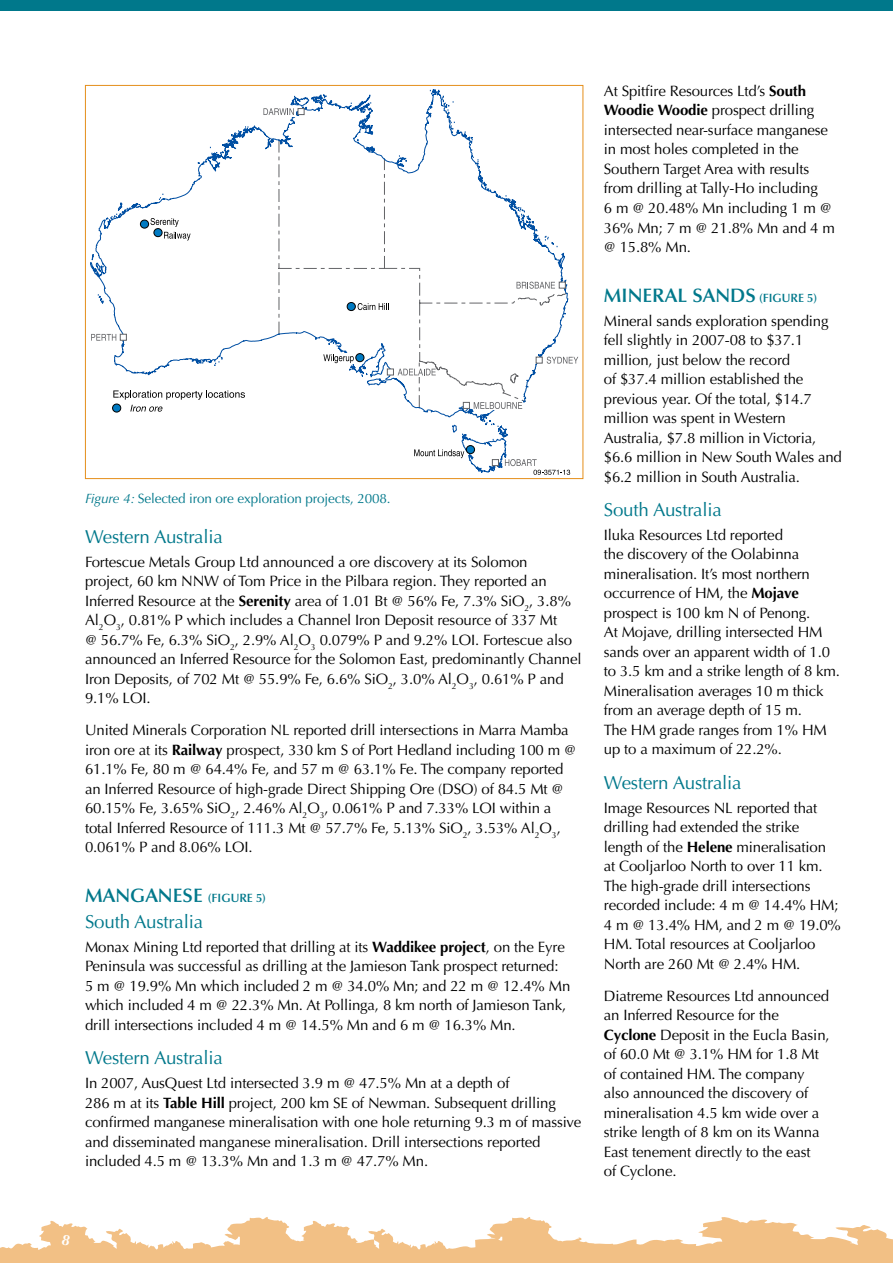
<style>
.page{position:relative;width:893px;height:1263px;background:#fff}
.page>*{position:absolute;margin:0;border:0;box-sizing:border-box;transform-origin:0 0}
.t1{font:600 19.5px "Optima";color:#00788b}
.t2{font:18.75px "Optima";letter-spacing:-.01em;color:#00788b}
.t3{font:15px/19.5px "Optima";letter-spacing:-.01em;color:#000}
.t4{font:italic 700 15px "Optima";color:#fff}
.t5{font:13.5px "Optima";letter-spacing:-.01em;color:#00788b}
.t6{font:600 12px "Optima";color:#00788b}
.s1{font-style:italic}
.s2{font-weight:700}
</style>
<div class="page">
<div style="left:0;top:0;width:893px;height:11px;background:#00788b"></div>
<svg style="left:0;top:1217px;width:893px;height:46px"></svg>
<svg style="left:90px;top:90px;width:484px;height:384px"></svg>
<svg style="left:91px;top:334px;width:25px;height:7px"></svg>
<svg style="left:547px;top:357px;width:31px;height:7px"></svg>
<svg style="left:516px;top:282px;width:39px;height:7px"></svg>
<svg style="left:298px;top:108px;width:6px;height:7px"></svg>
<div style="left:120px;top:334px;width:7px;height:7px;background:#fff;border:1px solid #636467"></div>
<svg style="left:387px;top:369px;width:7px;height:6px"></svg>
<svg style="left:536px;top:357px;width:7px;height:6px"></svg>
<svg style="left:559px;top:282px;width:7px;height:6px"></svg>
<div style="left:463px;top:402px;width:7px;height:7px;background:#fff;border:1px solid #636467"></div>
<div style="left:492px;top:459px;width:7px;height:7px;background:#fff;border:1px solid #636467"></div>
<svg style="left:412px;top:367px;width:11px;height:10px"></svg>
<div style="left:492px;top:401px;width:31px;height:9px;background:#fff"></div>
<svg style="left:398px;top:369px;width:38px;height:6px"></svg>
<svg style="left:474px;top:402px;width:48px;height:7px"></svg>
<svg style="left:113px;top:390px;width:132px;height:22px"></svg>
<div style="left:288px;top:111px;width:8px;height:6px;background:#fff"></div>
<svg style="left:263px;top:108px;width:31px;height:7px"></svg>
<div style="left:113px;top:404px;width:8px;height:8px;background:#007ac2;border-radius:50%"></div>
<div style="left:112px;top:404px;width:9px;height:8px;border:1px solid #000;border-radius:50%"></div>
<div style="left:466px;top:446px;width:9px;height:8px;background:#007ac2;border-radius:50%"></div>
<div style="left:466px;top:445px;width:9px;height:9px;border:1px solid #000;border-radius:50%"></div>
<svg style="left:414px;top:449px;width:50px;height:9px"></svg>
<div style="left:347px;top:302px;width:8px;height:9px;background:#007ac2;border-radius:50%"></div>
<div style="left:347px;top:302px;width:8px;height:9px;border:1px solid #000;border-radius:50%"></div>
<svg style="left:358px;top:303px;width:31px;height:7px"></svg>
<div style="left:140px;top:220px;width:9px;height:8px;background:#007ac2;border-radius:50%"></div>
<div style="left:140px;top:220px;width:9px;height:8px;border:1px solid #000;border-radius:50%"></div>
<svg style="left:505px;top:459px;width:65px;height:16px"></svg>
<div style="left:356px;top:354px;width:8px;height:8px;background:#007ac2;border-radius:50%"></div>
<div style="left:356px;top:353px;width:8px;height:9px;border:1px solid #000;border-radius:50%"></div>
<div style="left:338px;top:353px;width:16px;height:10px;background:#fff"></div>
<svg style="left:323px;top:354px;width:31px;height:9px"></svg>
<svg style="left:151px;top:218px;width:40px;height:23px"></svg>
<p class="t5" style="left:85px;top:491px;width:307px"><span class="s1">Figure 4:</span> Selected iron ore exploration projects, 2008.</p>
<p class="t2" style="left:85px;top:526px;width:139px">Western Australia</p>
<p class="t3" style="left:85px;top:552px;width:498px">Fortescue Metals Group Ltd announced a ore discovery at its Solomon<br>project, 60 km NNW of Tom Price in the Pilbara region. They reported an Inferred Resource at the <span class="s2">Serenity</span> area of 1.01 Bt @ 56% Fe, 7.3% SiO<sub>2</sub>, 3.8% Al<sub>2</sub>O<sub>3</sub>, 0.81% P which includes a Channel Iron Deposit resource of 337 Mt<br>@ 56.7% Fe, 6.3% SiO<sub>2</sub>, 2.9% Al<sub>2</sub>O<sub>3</sub> 0.079% P and 9.2% LOI. Fortescue also announced an Inferred Resource for the Solomon East, predominantly Channel Iron Deposits, of 702 Mt @ 55.9% Fe, 6.6% SiO<sub>2</sub>, 3.0% Al<sub>2</sub>O<sub>3</sub>, 0.61% P and 9.1% LOI.</p>
<p class="t3" style="left:85px;top:721px;width:493px">United Minerals Corporation NL reported drill intersections in Marra Mamba iron ore at its <span class="s2">Railway</span> prospect, 330 km S of Port Hedland including 100 m @ 61.1% Fe, 80 m @ 64.4% Fe, and 57 m @ 63.1% Fe. The company reported an Inferred Resource of high-grade Direct Shipping Ore (DSO) of 84.5 Mt @ 60.15% Fe, 3.65% SiO<sub>2</sub>, 2.46% Al<sub>2</sub>O<sub>3</sub>, 0.061% P and 7.33% LOI within a total Inferred Resource of 111.3 Mt @ 57.7% Fe, 5.13% SiO<sub>2</sub>, 3.53% Al<sub>2</sub>O<sub>3</sub>, 0.061% P and 8.06% LOI.</p>
<h1 class="t1" style="left:85px;top:884px;width:32px">MANGANESE</h1>
<p class="t6" style="left:208px;top:891px;width:18px">(FIGURE</p>
<p class="t6" style="left:256px;top:891px;width:12px">5)</p>
<p class="t2" style="left:85px;top:911px;width:120px">South Australia</p>
<p class="t3" style="left:85px;top:937px;width:487px">Monax Mining Ltd reported that drilling at its <span class="s2">Waddikee project</span>, on the Eyre Peninsula was successful as drilling at the Jamieson Tank prospect returned:<br>5 m @ 19.9% Mn which included 2 m @ 34.0% Mn; and 22 m @ 12.4% Mn which included 4 m @ 22.3% Mn. At Pollinga, 8 km north of Jamieson Tank, drill intersections included 4 m @ 14.5% Mn and 6 m @ 16.3% Mn.</p>
<p class="t2" style="left:85px;top:1047px;width:139px">Western Australia</p>
<p class="t3" style="left:85px;top:1073px;width:498px">In 2007, AusQuest Ltd intersected 3.9 m @ 47.5% Mn at a depth of<br>286 m at its <span class="s2">Table Hill</span> project, 200 km SE of Newman. Subsequent drilling confirmed manganese mineralisation with one hole returning 9.3 m of massive and disseminated manganese mineralisation. Drill intersections reported included 4.5 m @ 13.3% Mn and 1.3 m @ 47.7% Mn.</p>
<p class="t4" style="left:61px;top:1231px;width:10px">8</p>
<p class="t3" style="left:604px;top:81px;width:233px">At Spitfire Resources Ltd’s <span class="s2">South<br>Woodie Woodie</span> prospect drilling intersected near-surface manganese in most holes completed in the<br>Southern Target Area with results from drilling at Tally-Ho including<br>6 m @ 20.48% Mn including 1 m @<br>36% Mn; 7 m @ 21.8% Mn and 4 m @ 15.8% Mn.</p>
<h1 class="t1" style="left:604px;top:284px;width:30px">MINERAL</h1>
<h1 class="t1" style="left:692px;top:284px;width:14px">SANDS</h1>
<p class="t6" style="left:759px;top:291px;width:18px">(FIGURE</p>
<p class="t6" style="left:807px;top:291px;width:12px">5)</p>
<p class="t3" style="left:604px;top:311px;width:240px">Mineral sands exploration spending fell slightly in 2007-08 to $37.1 million, just below the record<br>of $37.4 million established the previous year. Of the total, $14.7 million was spent in Western Australia, $7.8 million in Victoria, $6.6 million in New South Wales and $6.2 million in South Australia.</p>
<p class="t2" style="left:604px;top:499px;width:120px">South Australia</p>
<p class="t3" style="left:604px;top:525px;width:238px">Iluka Resources Ltd reported<br>the discovery of the Oolabinna mineralisation. It’s most northern occurrence of HM, the <span class="s2">Mojave </span>prospect is 100 km N of Penong.<br>At Mojave, drilling intersected HM sands over an apparent width of 1.0 to 3.5 km and a strike length of 8 km.<br>Mineralisation averages 10 m thick from an average depth of 15 m.<br>The HM grade ranges from 1% HM up to a maximum of 22.2%.</p>
<p class="t2" style="left:604px;top:771px;width:139px">Western Australia</p>
<p class="t3" style="left:604px;top:798px;width:239px">Image Resources NL reported that drilling had extended the strike length of the <span class="s2">Helene</span> mineralisation at Cooljarloo North to over 11 km.<br>The high-grade drill intersections recorded include: 4 m @ 14.4% HM;<br>4 m @ 13.4% HM, and 2 m @ 19.0%<br>HM. Total resources at Cooljarloo<br>North are 260 Mt @ 2.4% HM.</p>
<p class="t3" style="left:604px;top:986px;width:227px">Diatreme Resources Ltd announced an Inferred Resource for the<br><span class="s2">Cyclone</span> Deposit in the Eucla Basin, of 60.0 Mt @ 3.1% HM for 1.8 Mt of contained HM. The company also announced the discovery of mineralisation 4.5 km wide over a strike length of 8 km on its Wanna<br>East tenement directly to the east<br>of Cyclone.</p>
</div>
